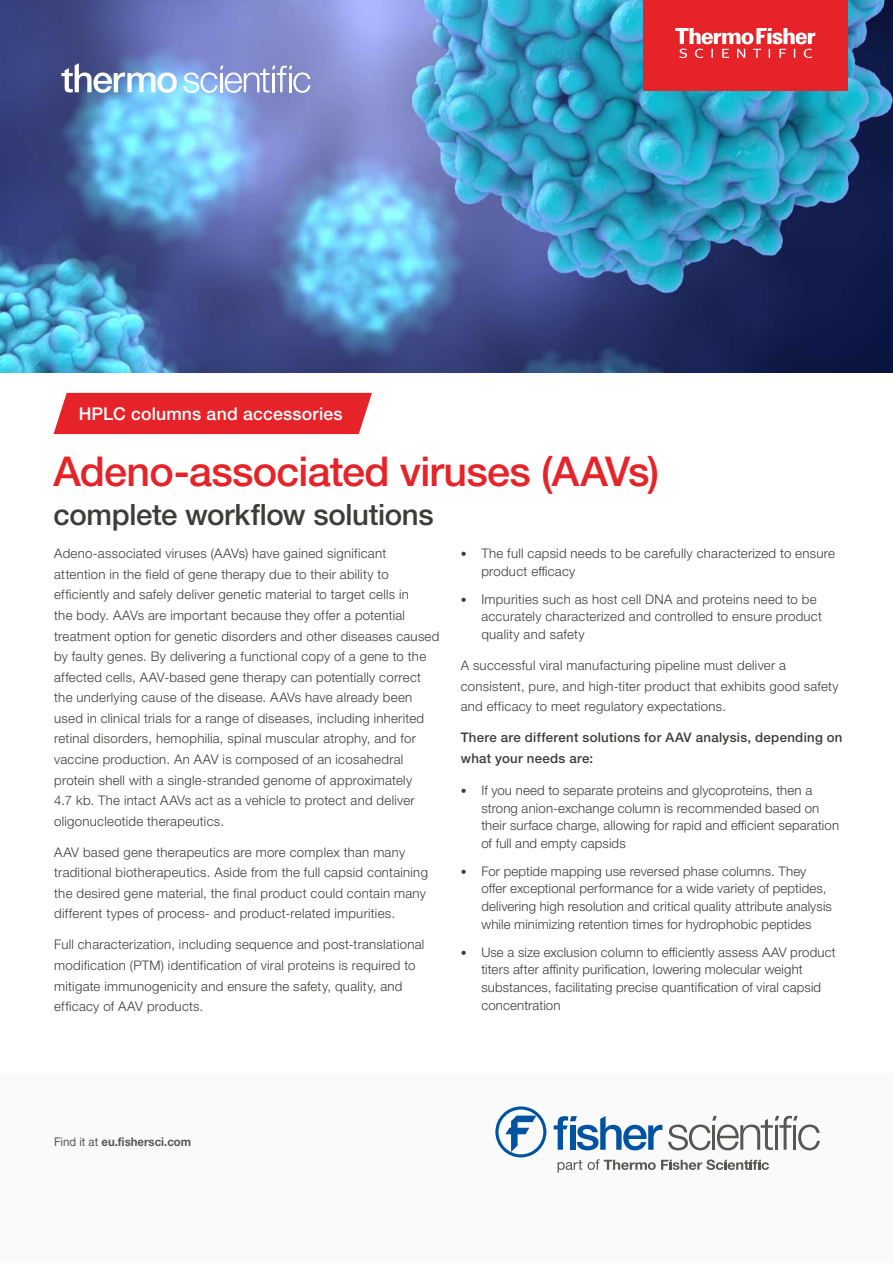
<style>
.page{position:relative;width:893px;height:1263px;background:#fff}
.page>*{position:absolute;margin:0;border:0;box-sizing:border-box;transform-origin:0 0}
.t1{font:500 41.1px "Helvetica Neue LTW1 G";letter-spacing:-.02em;color:#e52328}
.t2{font:500 29.4px "Helvetica Neue LTW1 G";letter-spacing:-.01em;color:#3c3c3b}
.t3{font:500 17.7px "Helvetica Neue LTW1 G";letter-spacing:.01em;color:#fff}
.t4{font:300 13.2px/20.5px "Helvetica Neue LTW1 G";letter-spacing:.02em;color:#3c3c3b}
.t5{font:500 13.2px/20.5px "Helvetica Neue LTW1 G";letter-spacing:.025em;color:#3c3c3b}
.t6{font:700 12px "Helvetica Neue LTW1 G";color:#575756;scale:.95 1}
.s1{font-size:11.7px}
.s2{font-weight:400}
</style>
<div class="page">
<img style="left:1px;top:0;width:892px;height:372px">
<div style="left:54px;top:393px;width:318px;height:41px;background:#e52328"></div>
<div style="left:643px;top:0;width:204px;height:90px;background:#e52328"></div>
<svg style="left:675px;top:28px;width:140px;height:30px"></svg>
<svg style="left:184px;top:66px;width:126px;height:27px"></svg>
<svg style="left:61px;top:63px;width:116px;height:30px"></svg>
<div style="left:0;top:1073px;width:893px;height:190px;background:#fafafa"></div>
<svg style="left:495px;top:1106px;width:51px;height:51px"></svg>
<svg style="left:554px;top:1116px;width:108px;height:34px"></svg>
<svg style="left:558px;top:1160px;width:24px;height:12px"></svg>
<svg style="left:588px;top:1159px;width:181px;height:11px"></svg>
<svg style="left:668px;top:1116px;width:152px;height:34px"></svg>
<h3 class="t3" style="left:79px;top:403px;width:266px">HPLC columns and accessories</h3>
<h1 class="t1" style="left:54px;top:446px;width:607px">Adeno-associated viruses (AAVs)</h1>
<h2 class="t2" style="left:54px;top:497px;width:382px">complete workflow solutions</h2>
<p class="t4" style="left:54px;top:543px;width:387px">Adeno-associated viruses (AAVs) have gained significant attention in the field of gene therapy due to their ability to efficiently and safely deliver genetic material to target cells in<br>the body. AAVs are important because they offer a potential treatment option for genetic disorders and other diseases caused by faulty genes. By delivering a functional copy of a gene to the affected cells, AAV-based gene therapy can potentially correct the underlying cause of the disease. AAVs have already been used in clinical trials for a range of diseases, including inherited retinal disorders, hemophilia, spinal muscular atrophy, and for vaccine production. An AAV is composed of an icosahedral protein shell with a single-stranded genome of approximately<br>4.7 kb. The intact AAVs act as a vehicle to protect and deliver oligonucleotide therapeutics.</p>
<p class="t4" style="left:54px;top:842px;width:375px">AAV based gene therapeutics are more complex than many traditional biotherapeutics. Aside from the full capsid containing the desired gene material, the final product could contain many different types of process- and product-related impurities.</p>
<p class="t4" style="left:54px;top:934px;width:372px">Full characterization, including sequence and post-translational modification (PTM) identification of viral proteins is required to mitigate immunogenicity and ensure the safety, quality, and efficacy of AAV products.</p>
<p class="t4" style="left:481px;top:545px;width:355px;line-height:17.7px;text-indent:-21px"><span class="s1">•</span> The full capsid needs to be carefully characterized to ensure product efficacy</p>
<p class="t4" style="left:481px;top:590px;width:342px;line-height:17.7px;text-indent:-21px"><span class="s1">•</span> Impurities such as host cell DNA and proteins need to be accurately characterized and controlled to ensure product quality and safety</p>
<p class="t4" style="left:461px;top:655px;width:379px">A successful viral manufacturing pipeline must deliver a consistent, pure, and high-titer product that exhibits good safety and efficacy to meet regulatory expectations.</p>
<p class="t5" style="left:461px;top:727px;width:383px">There are different solutions for AAV analysis, depending on what your needs are:</p>
<p class="t4" style="left:481px;top:781px;width:359px;line-height:17.7px;text-indent:-21px"><span class="s1">•</span> If you need to separate proteins and glycoproteins, then a strong anion-exchange column is recommended based on their surface charge, allowing for rapid and efficient separation of full and empty capsids</p>
<p class="t4" style="left:481px;top:862px;width:352px;line-height:17.7px;text-indent:-21px"><span class="s1">•</span> For peptide mapping use reversed phase columns. They offer exceptional performance for a wide variety of peptides, delivering high resolution and critical quality attribute analysis while minimizing retention times for hydrophobic peptides</p>
<p class="t4" style="left:481px;top:943px;width:356px;line-height:17.7px;text-indent:-21px"><span class="s1">•</span> Use a size exclusion column to efficiently assess AAV product titers after affinity purification, lowering molecular weight substances, facilitating precise quantification of viral capsid concentration</p>
<p class="t6" style="left:54px;top:1134px;width:146px"><span class="s2">Find it at</span> eu.fishersci.com</p>
</div>
